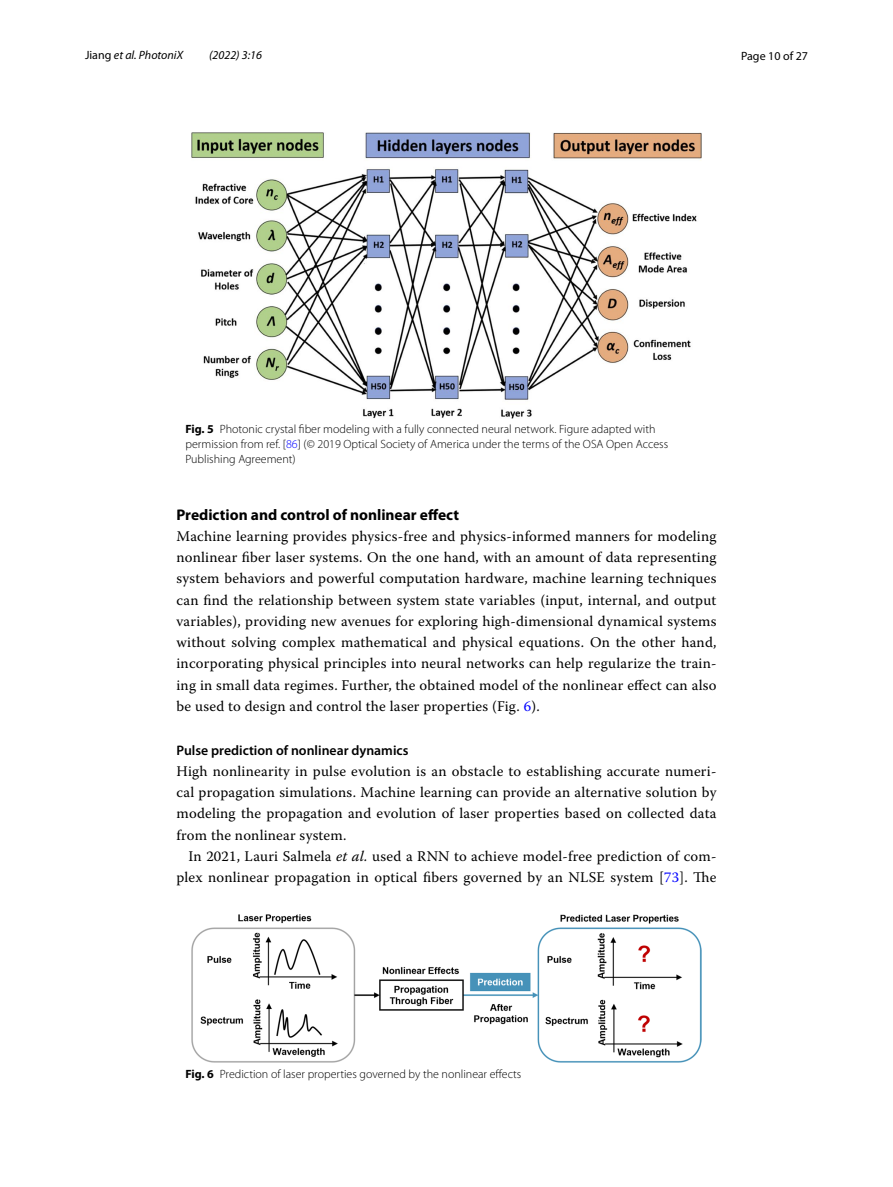
<style>
.page{position:relative;width:893px;height:1187px;background:#fff}
.page>*{position:absolute;margin:0;border:0;box-sizing:border-box;transform-origin:0 0}
.t1{font:700 15.45px "Myriad Pro";color:#000}
.t2{font:14.7px/21.3px "Warnock Pro";letter-spacing:.015em;color:#000;text-align:justify}
.t3{font:600 13.8px "Myriad Pro";color:#000}
.t4{font:300 12px/15px "Myriad Pro";color:#000}
.t5{font:italic 12px "Myriad Pro";color:#000}
.t6{font:12px "Myriad Pro";color:#000}
.s1{font-style:normal}
.s2{font-weight:700}
.s3{color:#00f}
.s4{font-style:italic}
</style>
<div class="page">
<img style="left:191px;top:133px;width:511px;height:285px">
<img style="left:191px;top:914px;width:511px;height:148px">
<p class="t5" style="left:85px;top:48px;width:99px"><span class="s1">Jiang</span> et al. PhotoniX</p>
<p class="t5" style="left:209px;top:48px;width:54px">(2022) 3:16</p>
<p class="t6" style="left:741px;top:48px;width:68px">Page 10 of 27</p>
<p class="t4" style="left:185px;top:422px;width:484px"><span class="s2">Fig. 5</span> Photonic crystal fiber modeling with a fully connected neural network. Figure adapted with permission from ref. [<span class="s3">86</span>] (© 2019 Optical Society of America under the terms of the OSA Open Access<br>Publishing Agreement)</p>
<p class="t1" style="left:176px;top:504px;width:284px">Prediction and control of nonlinear effect</p>
<p class="t2" style="left:176px;top:525px;width:542px">Machine learning provides physics-free and physics-informed manners for modeling nonlinear fiber laser systems. On the one hand, with an amount of data representing system behaviors and powerful computation hardware, machine learning techniques can find the relationship between system state variables (input, internal, and output variables), providing new avenues for exploring high-dimensional dynamical systems without solving complex mathematical and physical equations. On the other hand, incorporating physical principles into neural networks can help regularize the train&shy;ing in small data regimes. Further, the obtained model of the nonlinear effect can also be used to design and control the laser properties (Fig. <span class="s3">6</span>).</p>
<p class="t3" style="left:176px;top:741px;width:234px">Pulse prediction of nonlinear dynamics</p>
<p class="t2" style="left:176px;top:760px;width:542px">High nonlinearity in pulse evolution is an obstacle to establishing accurate numeri&shy;cal propagation simulations. Machine learning can provide an alternative solution by modeling the propagation and evolution of laser properties based on collected data from the nonlinear system.</p>
<p class="t2" style="left:176px;top:845px;width:542px;text-align:right">In 2021, Lauri Salmela <span class="s4">et al.</span> used a RNN to achieve model-free prediction of com&shy;plex nonlinear propagation in optical fibers governed by an NLSE system [<span class="s3">73</span>]. The</p>
<p class="t4" style="left:185px;top:1066px;width:337px"><span class="s2">Fig. 6</span> Prediction of laser properties governed by the nonlinear effects</p>
</div>
